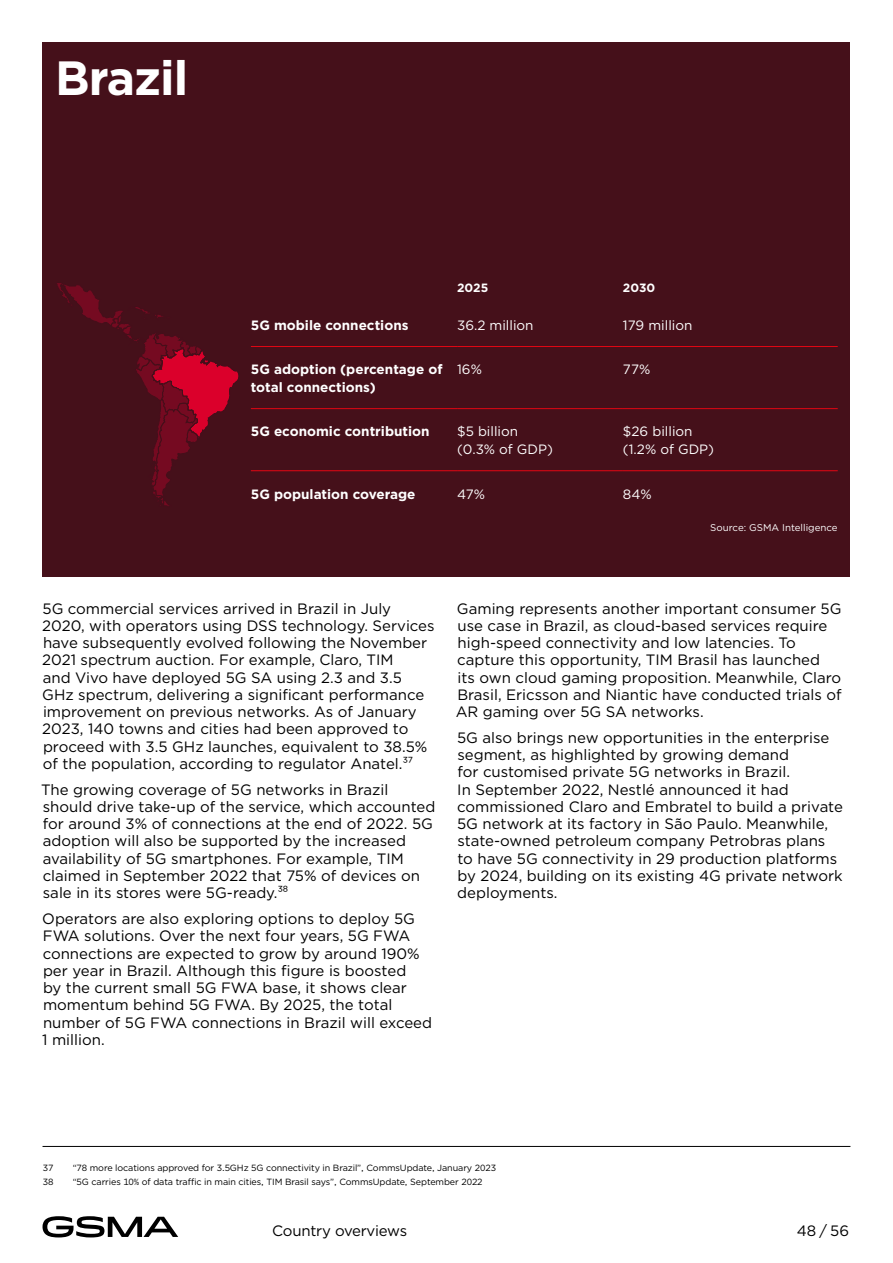
<style>
.page{position:relative;width:893px;height:1263px;background:#fff}
.page>*{position:absolute;margin:0;border:0;box-sizing:border-box;transform-origin:0 0}
.t1{font:700 48px "Gotham";letter-spacing:-.02em;color:#fff}
.B1{font:15px/17.2px "Gotham";color:#000}
.B1-2{font:700 13.5px/17.2px "Gotham";color:#fff}
.B1-3{font:13.5px/17.2px "Gotham";color:#fff}
.B1-4{font:700 12px "Gotham";color:#fff}
.Fig_source{font:9.75px "Gotham";color:#fff}
.Footnote{font:9px "Gotham";letter-spacing:-.01em;color:#000}
</style>
<div class="page">
<div style="left:43px;top:43px;width:807px;height:239px;background:#45101a"></div>
<svg style="left:43px;top:1216px;width:135px;height:21px"></svg>
<hr style="left:43px;top:1146px;width:807px;height:1px;background:#000">
<div style="left:43px;top:275px;width:807px;height:302px;background:#45101a"></div>
<hr style="left:251px;top:346px;width:206px;height:1px;background:#e30613">
<hr style="left:457px;top:346px;width:166px;height:1px;background:#e30613">
<hr style="left:623px;top:346px;width:215px;height:1px;background:#e30613">
<hr style="left:251px;top:408px;width:206px;height:1px;background:#e30613">
<hr style="left:457px;top:408px;width:166px;height:1px;background:#e30613">
<hr style="left:623px;top:408px;width:215px;height:1px;background:#e30613">
<hr style="left:251px;top:470px;width:206px;height:1px;background:#e30613">
<hr style="left:457px;top:470px;width:166px;height:1px;background:#e30613">
<hr style="left:623px;top:470px;width:215px;height:1px;background:#e30613">
<svg style="left:57px;top:283px;width:182px;height:223px"></svg>
<h1 class="t1" style="left:55px;top:46px;width:135px">Brazil</h1>
<p class="B1-4" style="left:457px;top:279px;width:33px">2025</p>
<p class="B1-4" style="left:623px;top:279px;width:34px">2030</p>
<p class="B1-2" style="left:251px;top:316px;width:159px">5G mobile connections</p>
<p class="B1-3" style="left:457px;top:316px;width:78px">36.2 million</p>
<p class="B1-3" style="left:623px;top:316px;width:71px">179 million</p>
<p class="B1-2" style="left:251px;top:361px;width:193px">5G adoption (percentage of total connections)</p>
<p class="B1-3" style="left:457px;top:361px;width:26px">16%</p>
<p class="B1-3" style="left:623px;top:361px;width:29px">77%</p>
<p class="B1-2" style="left:251px;top:423px;width:180px">5G economic contribution</p>
<p class="B1-3" style="left:457px;top:423px;width:97px">$5 billion (0.3% of GDP)</p>
<p class="B1-3" style="left:623px;top:423px;width:93px">$26 billion (1.2% of GDP)</p>
<p class="B1-2" style="left:251px;top:485px;width:166px">5G population coverage</p>
<p class="B1-3" style="left:457px;top:485px;width:29px">47%</p>
<p class="B1-3" style="left:623px;top:485px;width:30px">84%</p>
<p class="Fig_source" style="left:710px;top:521px;width:129px">Source: GSMA Intelligence</p>
<p class="B1" style="left:42px;top:599px;width:394px">5G commercial services arrived in Brazil in July 2020, with operators using DSS technology. Services have subsequently evolved following the November 2021 spectrum auction. For example, Claro, TIM<br>and Vivo have deployed 5G SA using 2.3 and 3.5<br>GHz spectrum, delivering a significant performance improvement on previous networks. As of January 2023, 140 towns and cities had been approved to proceed with 3.5 GHz launches, equivalent to 38.5% of the population, according to regulator Anatel.37</p>
<p class="B1" style="left:41px;top:780px;width:396px">The growing coverage of 5G networks in Brazil should drive take-up of the service, which accounted for around 3% of connections at the end of 2022. 5G adoption will also be supported by the increased availability of 5G smartphones. For example, TIM claimed in September 2022 that 75% of devices on sale in its stores were 5G-ready.38</p>
<p class="B1" style="left:42px;top:910px;width:391px">Operators are also exploring options to deploy 5G FWA solutions. Over the next four years, 5G FWA connections are expected to grow by around 190% per year in Brazil. Although this figure is boosted<br>by the current small 5G FWA base, it shows clear momentum behind 5G FWA. By 2025, the total number of 5G FWA connections in Brazil will exceed 1 million.</p>
<p class="B1" style="left:456px;top:599px;width:387px">Gaming represents another important consumer 5G use case in Brazil, as cloud-based services require high-speed connectivity and low latencies. To capture this opportunity, TIM Brasil has launched<br>its own cloud gaming proposition. Meanwhile, Claro Brasil, Ericsson and Niantic have conducted trials of AR gaming over 5G SA networks.</p>
<p class="B1" style="left:457px;top:729px;width:387px">5G also brings new opportunities in the enterprise segment, as highlighted by growing demand<br>for customised private 5G networks in Brazil.<br>In September 2022, Nestlé announced it had commissioned Claro and Embratel to build a private 5G network at its factory in São Paulo. Meanwhile, state-owned petroleum company Petrobras plans to have 5G connectivity in 29 production platforms by 2024, building on its existing 4G private network deployments.</p>
<p class="Footnote" style="left:43px;top:1162px;width:12px">37</p>
<p class="Footnote" style="left:73px;top:1162px;width:425px">“78 more locations approved for 3.5GHz 5G connectivity in Brazil”, CommsUpdate, January 2023</p>
<p class="Footnote" style="left:43px;top:1176px;width:12px">38</p>
<p class="Footnote" style="left:73px;top:1176px;width:411px">“5G carries 10% of data traffic in main cities, TIM Brasil says”, CommsUpdate, September 2022</p>
<p class="B1" style="left:272px;top:1222px;width:137px">Country overviews</p>
<p class="B1" style="left:797px;top:1222px;width:54px">48 / 56</p>
</div>
